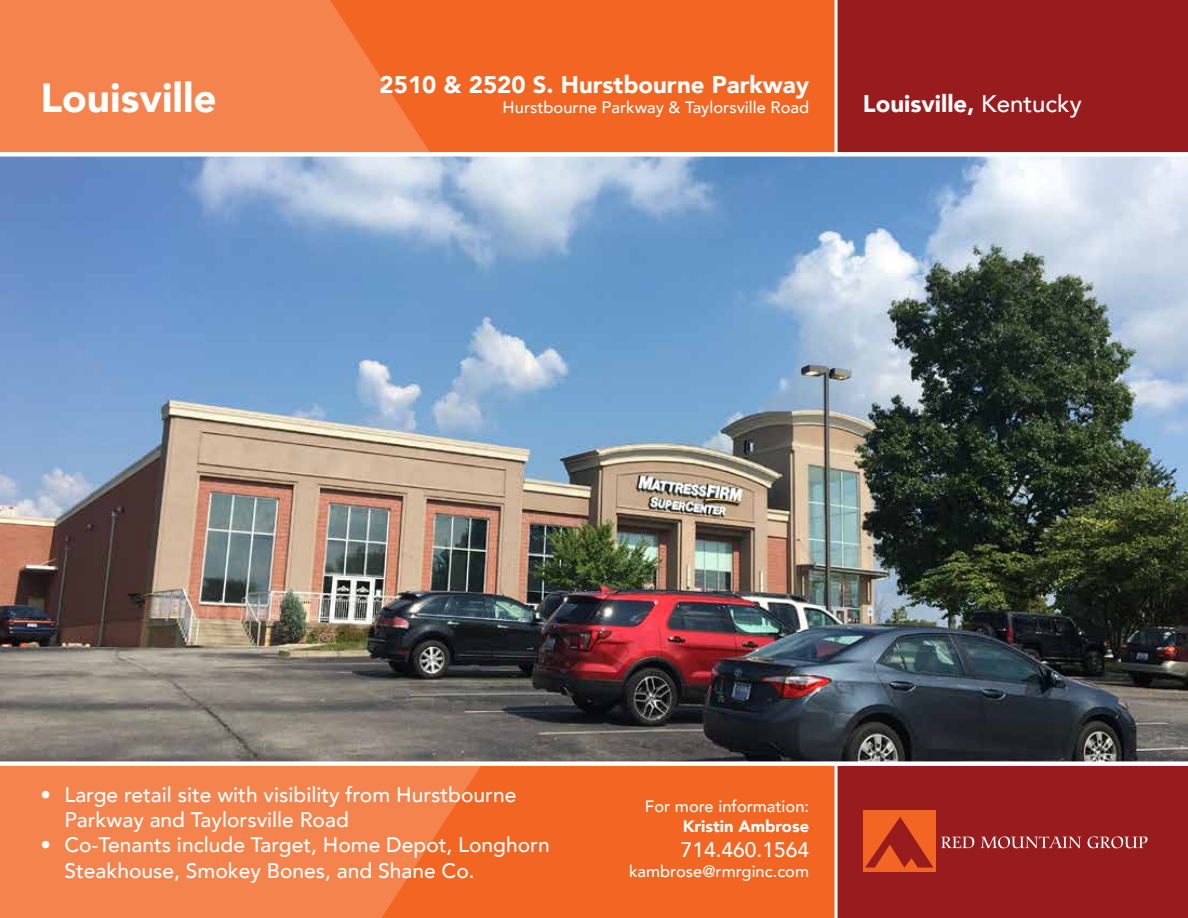
<style>
.page{position:relative;width:1188px;height:918px;background:#fff}
.page>*{position:absolute;margin:0;border:0;box-sizing:border-box;transform-origin:0 0}
.t1{font:900 40.5px "Avenir";color:#fff}
.t2{font:900 24px "Avenir";color:#fff}
.t3{font:500 21px/25.2px "Avenir";color:#fff}
.t4{font:500 16.5px "Avenir";color:#fff}
.t5{font:900 16.5px "Avenir";color:#fff}
.s1{font-weight:500}
</style>
<div class="page">
<img style="left:0;top:157px;width:1188px;height:604px">
<div style="left:0;top:0;width:836px;height:154px;background:#f26522"></div>
<div style="left:836px;top:0;width:352px;height:154px;background:#981b1e"></div>
<svg style="left:0;top:0;width:430px;height:152px;background:#f37f48"></svg>
<div style="left:0;top:152px;width:1188px;height:5px;background:#fff"></div>
<hr style="left:835px;top:0;width:3px;height:156px;background:#fff">
<div style="left:836px;top:764px;width:352px;height:154px;background:#981b1e"></div>
<div style="left:0;top:764px;width:836px;height:154px;background:#f26522"></div>
<svg style="left:0;top:766px;width:481px;height:152px;background:#f37f48"></svg>
<svg style="left:941px;top:837px;width:33px;height:11px"></svg>
<svg style="left:981px;top:836px;width:100px;height:12px"></svg>
<svg style="left:1088px;top:836px;width:59px;height:12px"></svg>
<div style="left:863px;top:810px;width:72px;height:61px;background:#f26522"></div>
<svg style="left:865px;top:817px;width:68px;height:51px"></svg>
<div style="left:0;top:761px;width:1188px;height:5px;background:#fff"></div>
<hr style="left:835px;top:764px;width:3px;height:154px;background:#fff">
<h1 class="t1" style="left:40px;top:63px;width:178px">Louisville</h1>
<p class="t2" style="left:380px;top:64px;width:431px">2510 &amp; 2520 S. Hurstbourne Parkway</p>
<p class="t4" style="left:503px;top:93px;width:308px">Hurstbourne Parkway &amp; Taylorsville Road</p>
<p class="t2" style="left:863px;top:83px;width:220px">Louisville, <span class="s1">Kentucky</span></p>
<p class="t3" style="left:65px;top:781px;width:453px;text-indent:-24px">• Large retail site with visibility from Hurstbourne<br>Parkway and Taylorsville Road</p>
<p class="t3" style="left:65px;top:831px;width:487px;text-indent:-24px">• Co-Tenants include Target, Home Depot, Longhorn<br>Steakhouse, Smokey Bones, and Shane Co.</p>
<p class="t4" style="left:645px;top:792px;width:166px">For more information:</p>
<p class="t5" style="left:683px;top:812px;width:128px">Kristin Ambrose</p>
<p class="t3" style="left:681px;top:836px;width:130px">714.460.1564</p>
<p class="t4" style="left:629px;top:857px;width:182px">kambrose@rmrginc.com</p>
</div>
